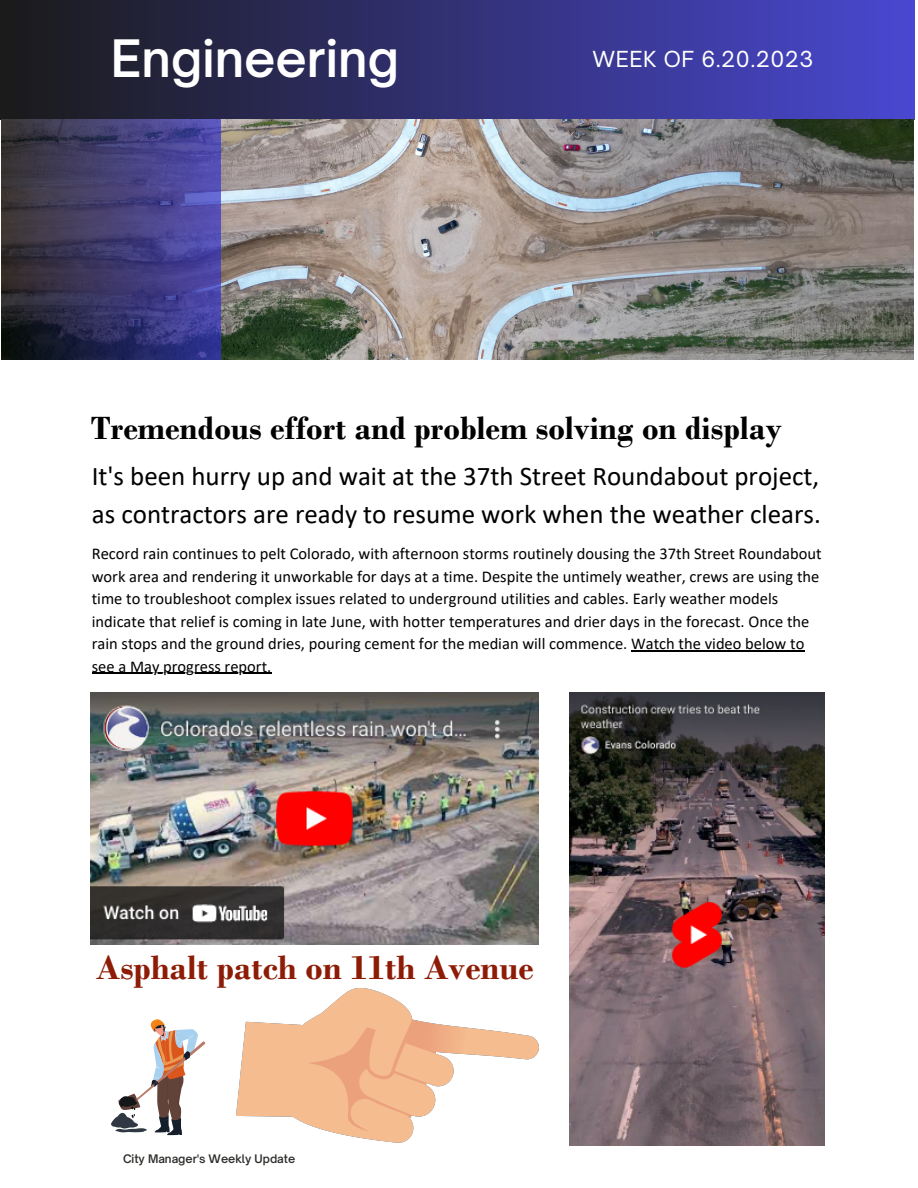
<style>
.page{position:relative;width:918px;height:1188px;background:#fff}
.page>*{position:absolute;margin:0;border:0;box-sizing:border-box;transform-origin:0 0}
.t1{font:600 49.35px "Open Sauce One";color:#fff}
.t2{font:700 35.25px "Bodoni";color:#8d1c06}
.t3{font:700 33.75px "Bodoni";color:#000}
.t4{font:27px/37.2px "Calibri";color:#000}
.t5{font:21.15px "Open Sauce One";letter-spacing:.03em;color:#fff}
.t6{font:16.5px/22.5px "Calibri";color:#000}
.t7{font:600 11.25px "Open Sauce One";color:#2c2c29}
</style>
<div class="page">
<div style="left:0;top:0;width:915px;height:120px;background:linear-gradient(to right,#1a1a1a,#4a48d1)"></div>
<img style="left:220px;top:120px;width:694px;height:239px">
<svg style="left:1px;top:120px;width:219px;height:240px;background:#3c396a"></svg>
<img style="left:91px;top:693px;width:448px;height:251px">
<img style="left:570px;top:693px;width:254px;height:452px">
<img style="left:236px;top:989px;width:303px;height:154px">
<svg style="left:111px;top:1019px;width:94px;height:116px"></svg>
<hr style="left:631px;top:650px;width:173px;height:2px;background:#000">
<hr style="left:92px;top:673px;width:179px;height:1px;background:#000">
<p class="t1" style="left:111px;top:28px;width:290px">Engineering</p>
<p class="t5" style="left:592px;top:46px;width:222px">WEEK OF 6.20.2023</p>
<p class="t3" style="left:91px;top:408px;width:693px">Tremendous effort and problem solving on display</p>
<p class="t4" style="left:92px;top:460px;width:731px">It's been hurry up and wait at the 37th Street Roundabout project, as contractors are ready to resume work when the weather clears.</p>
<p class="t6" style="left:92px;top:544px;width:731px">Record rain continues to pelt Colorado, with afternoon storms routinely dousing the 37th Street Roundabout work area and rendering it unworkable for days at a time. Despite the untimely weather, crews are using the time to troubleshoot complex issues related to underground utilities and cables. Early weather models indicate that relief is coming in late June, with hotter temperatures and drier days in the forecast. Once the rain stops and the ground dries, pouring cement for the median will commence. Watch the video below to see a May progress report.</p>
<p class="t2" style="left:96px;top:946px;width:439px">Asphalt patch on 11th Avenue</p>
<p class="t7" style="left:123px;top:1152px;width:174px">City Manager's Weekly Update</p>
</div>
